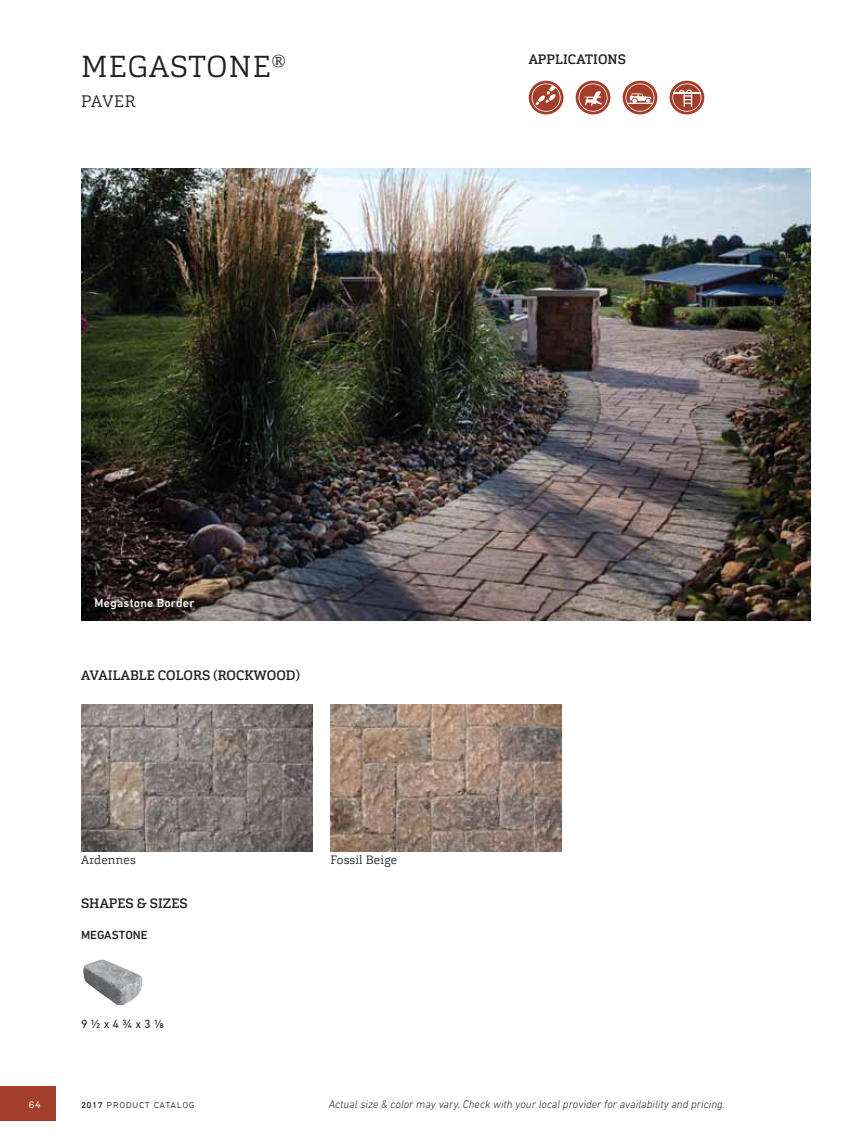
<style>
.page{position:relative;width:865px;height:1135px;background:#fff}
.page>*{position:absolute;margin:0;border:0;box-sizing:border-box;transform-origin:0 0}
.t1{font:300 30px "Cargan";letter-spacing:.04em;color:#231f20}
.t2{font:300 16.5px "Cargan";letter-spacing:.025em;color:#231f20}
.t3{font:500 13.5px "Cargan";letter-spacing:.005em;color:#231f20}
.t4{font:300 12px "Cargan";letter-spacing:.02em;color:#231f20}
.t5{font:500 12px "DIN Next LT Pro";letter-spacing:.02em;color:#fff}
.t6{font:500 12px "DIN Next W1 G";color:#231f20}
.t7{font:12px "DIN Next W1 G";color:#231f20}
.t8{font:italic 300 11.25px "DIN Next W1 G";color:#231f20}
.t9{font:300 11.25px "DIN Next LT Pro";letter-spacing:.04em;color:#231f20}
.t10{font:9.75px "Cargan";color:#fff}
.s1{font-weight:400}
</style>
<div class="page">
<div style="left:0;top:1086px;width:55px;height:34px;background:#a33e2a"></div>
<svg style="left:575px;top:81px;width:35px;height:33px"></svg>
<svg style="left:578px;top:83px;width:29px;height:29px"></svg>
<svg style="left:622px;top:81px;width:35px;height:33px"></svg>
<svg style="left:625px;top:83px;width:29px;height:29px"></svg>
<svg style="left:669px;top:81px;width:35px;height:33px"></svg>
<svg style="left:672px;top:83px;width:29px;height:29px"></svg>
<hr style="left:673px;top:92px;width:27px;height:2px;background:#fff">
<div style="left:528px;top:81px;width:35px;height:33px;background:#a33e2a;border-radius:50%"></div>
<svg style="left:529px;top:83px;width:32px;height:29px"></svg>
<img style="left:81px;top:168px;width:729px;height:452px">
<img style="left:330px;top:704px;width:231px;height:147px">
<img style="left:81px;top:704px;width:231px;height:147px">
<img style="left:83px;top:959px;width:59px;height:45px">
<h1 class="t1" style="left:81px;top:55px;width:206px">MEGASTONE<sup>®</sup></h1>
<h2 class="t2" style="left:81px;top:95px;width:56px">PAVER</h2>
<p class="t3" style="left:528px;top:55px;width:99px">APPLICATIONS</p>
<p class="t5" style="left:95px;top:598px;width:101px">Megastone Border</p>
<p class="t3" style="left:81px;top:670px;width:220px">AVAILABLE COLORS (ROCKWOOD)</p>
<p class="t4" style="left:81px;top:855px;width:56px">Ardennes</p>
<p class="t4" style="left:330px;top:855px;width:68px">Fossil Beige</p>
<p class="t3" style="left:81px;top:897px;width:108px">SHAPES &amp; SIZES</p>
<p class="t6" style="left:81px;top:930px;width:68px">MEGASTONE</p>
<p class="t7" style="left:81px;top:1018px;width:85px">9 ½ x 4 ¾ x 3 ⅛</p>
<p class="t10" style="left:29px;top:1098px;width:13px">64</p>
<p class="t8" style="left:328px;top:1099px;width:398px">Actual size &amp; color may vary. Check with your local provider for availability and pricing.</p>
<p class="t9" style="left:81px;top:1099px;width:115px"><span class="s1">2017</span> product catalog</p>
</div>
